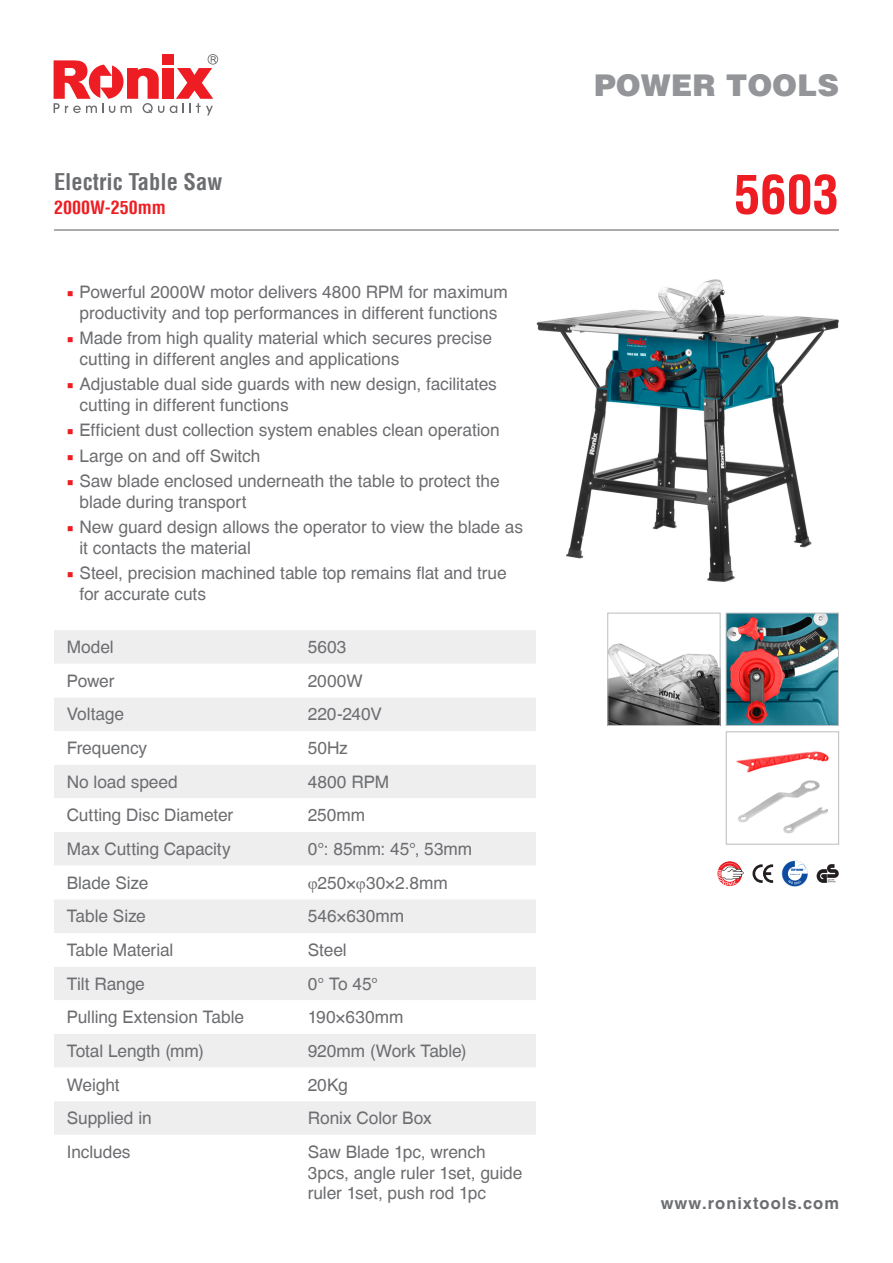
<style>
.page{position:relative;width:893px;height:1263px;background:#fff}
.page>*{position:absolute;margin:0;border:0;box-sizing:border-box;transform-origin:0 0}
.t1{font:700 condensed 52.5px "Helvetica LT";color:#ee1d23}
.t2{font:900 30px "Helvetica LT";color:#939598}
.t3{font:700 condensed 22.5px "Helvetica LT";color:#6c6d70}
.t4{font:700 condensed 18px "Helvetica LT";color:#ee1d23}
.t5{font:17.25px/21px "Helvetica CE";letter-spacing:-.005em;color:#6c6d70}
.t6{font:700 16.5px "Helvetica CE";letter-spacing:.06em;color:#6c6d70}
.s1{font-family:"Minion Pro";color:#ee1d23}
.s2{font-family:"Times New Roman"}
</style>
<div class="page">
<svg style="left:170px;top:54px;width:48px;height:61px"></svg>
<div style="left:162px;top:68px;width:11px;height:31px;background:#ee1d23"></div>
<svg style="left:54px;top:60px;width:110px;height:53px"></svg>
<div style="left:162px;top:54px;width:11px;height:11px;background:#ee1d23"></div>
<img style="left:536px;top:279px;width:303px;height:303px">
<div style="left:54px;top:630px;width:482px;height:34px;background:#eeeeef"></div>
<svg style="left:54px;top:698px;width:482px;height:437px;fill:#eeeeef"></svg>
<img style="left:728px;top:615px;width:109px;height:109px">
<div style="left:726px;top:613px;width:113px;height:113px;border:1px solid #bcbdc0"></div>
<hr style="left:54px;top:229px;width:785px;height:2px;background:#6c6d70">
<svg style="left:782px;top:861px;width:26px;height:26px"></svg>
<svg style="left:717px;top:861px;width:27px;height:25px"></svg>
<svg style="left:752px;top:864px;width:21px;height:19px"></svg>
<svg style="left:817px;top:864px;width:22px;height:19px"></svg>
<img style="left:609px;top:643px;width:110px;height:81px">
<div style="left:607px;top:613px;width:114px;height:113px;border:1px solid #bcbdc0"></div>
<img style="left:738px;top:780px;width:90px;height:54px">
<div style="left:726px;top:731px;width:113px;height:114px;border:1px solid #bcbdc0"></div>
<img style="left:736px;top:751px;width:93px;height:22px">
<p class="t3" style="left:54px;top:167px;width:170px">Electric Table Saw</p>
<p class="t4" style="left:54px;top:196px;width:113px">2000W-250mm</p>
<p class="t5" style="left:67px;top:281px;width:443px;text-align:center"><span class="s1">■</span> Powerful 2000W motor delivers 4800 RPM for maximum productivity and top performances in different functions</p>
<p class="t5" style="left:80px;top:327px;width:414px;text-indent:-13px"><span class="s1">■</span> Made from high quality material which secures precise cutting in different angles and applications</p>
<p class="t5" style="left:80px;top:374px;width:419px;text-indent:-13px"><span class="s1">■</span> Adjustable dual side guards with new design, facilitates cutting in different functions</p>
<p class="t5" style="left:67px;top:420px;width:434px"><span class="s1">■</span> Efficient dust collection system enables clean operation</p>
<p class="t5" style="left:67px;top:445px;width:195px"><span class="s1">■</span> Large on and off Switch</p>
<p class="t5" style="left:80px;top:470px;width:422px;text-indent:-13px"><span class="s1">■</span> Saw blade enclosed underneath the table to protect the blade during transport</p>
<p class="t5" style="left:80px;top:517px;width:445px;text-indent:-13px"><span class="s1">■</span> New guard design allows the operator to view the blade as it contacts the material</p>
<p class="t5" style="left:80px;top:563px;width:429px;text-indent:-13px"><span class="s1">■</span> Steel, precision machined table top remains flat and true for accurate cuts</p>
<p class="t5" style="left:67px;top:637px;width:48px">Model</p>
<p class="t5" style="left:308px;top:637px;width:40px">5603</p>
<p class="t5" style="left:67px;top:670px;width:49px">Power</p>
<p class="t5" style="left:308px;top:670px;width:56px">2000W</p>
<p class="t5" style="left:67px;top:704px;width:59px">Voltage</p>
<p class="t5" style="left:308px;top:704px;width:76px">220-240V</p>
<p class="t5" style="left:67px;top:738px;width:82px">Frequency</p>
<p class="t5" style="left:308px;top:738px;width:42px">50Hz</p>
<p class="t5" style="left:67px;top:771px;width:112px">No load speed</p>
<p class="t5" style="left:308px;top:771px;width:83px">4800 RPM</p>
<p class="t5" style="left:67px;top:805px;width:168px">Cutting Disc Diameter</p>
<p class="t5" style="left:308px;top:805px;width:59px">250mm</p>
<p class="t5" style="left:67px;top:839px;width:165px">Max Cutting Capacity</p>
<p class="t5" style="left:308px;top:839px;width:166px">0°: 85mm: 45°, 53mm</p>
<p class="t5" style="left:67px;top:872px;width:83px">Blade Size</p>
<p class="t5" style="left:308px;top:872px;width:142px"><span class="s2">φ</span>250×<span class="s2">φ</span>30×2.8mm</p>
<p class="t5" style="left:67px;top:906px;width:81px">Table Size</p>
<p class="t5" style="left:308px;top:906px;width:98px">546×630mm</p>
<p class="t5" style="left:67px;top:939px;width:108px">Table Material</p>
<p class="t5" style="left:308px;top:939px;width:40px">Steel</p>
<p class="t5" style="left:67px;top:973px;width:80px">Tilt Range</p>
<p class="t5" style="left:308px;top:973px;width:72px">0° To 45°</p>
<p class="t5" style="left:67px;top:1007px;width:179px">Pulling Extension Table</p>
<p class="t5" style="left:308px;top:1007px;width:97px">190×630mm</p>
<p class="t5" style="left:67px;top:1040px;width:138px">Total Length (mm)</p>
<p class="t5" style="left:308px;top:1040px;width:160px">920mm (Work Table)</p>
<p class="t5" style="left:67px;top:1074px;width:54px">Weight</p>
<p class="t5" style="left:308px;top:1074px;width:41px">20Kg</p>
<p class="t5" style="left:67px;top:1108px;width:86px">Supplied in</p>
<p class="t5" style="left:308px;top:1108px;width:125px">Ronix Color Box</p>
<p class="t5" style="left:67px;top:1141px;width:65px">Includes</p>
<p class="t5" style="left:308px;top:1141px;width:216px">Saw Blade 1pc, wrench<br>3pcs, angle ruler 1set, guide ruler 1set, push rod 1pc</p>
<h2 class="t2" style="left:594px;top:65px;width:246px">POWER TOOLS</h2>
<p class="t1" style="left:734px;top:162px;width:107px">5603</p>
<p class="t6" style="left:661px;top:1193px;width:180px">www.ronixtools.com</p>
</div>
